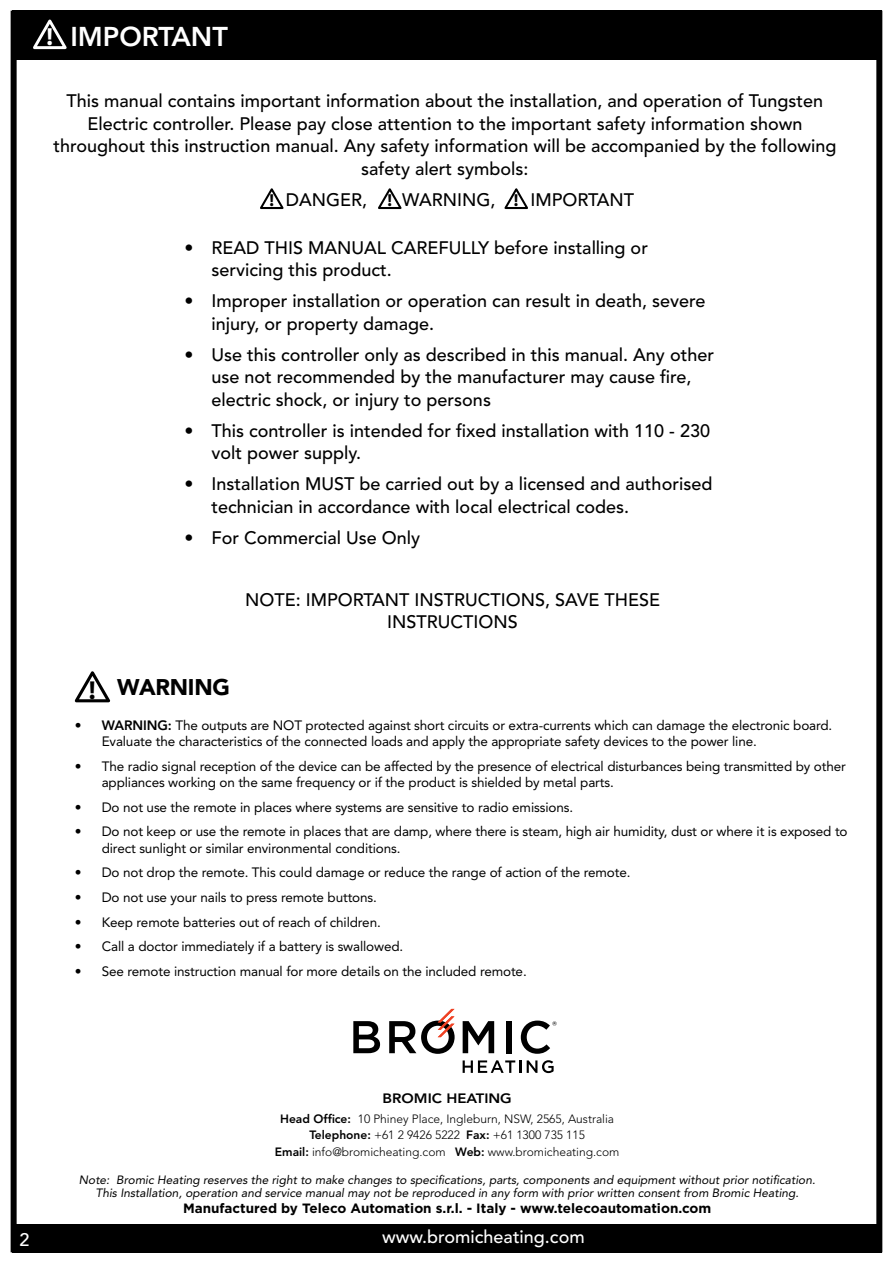
<style>
.page{position:relative;width:893px;height:1263px;background:#fff}
.page>*{position:absolute;margin:0;border:0;box-sizing:border-box;transform-origin:0 0}
.t1{font:800 27px "Avenir";color:#fff}
.t2{font:700 26.1px "Myriad";color:#000}
.t3{font:900 22.5px "Avenir";letter-spacing:-.01em;color:#000}
.t4{font:500 18px/22.5px "Avenir";color:#000}
.t5{font:500 18px "Avenir";color:#fff}
.t6{font:700 17.4px "Myriad";color:#000}
.t7{font:13.5px/16.2px "Avenir";letter-spacing:-.01em;color:#000}
.t8{font:700 13.5px "Gotham";color:#000}
.t9{font:800 13.5px "Avenir";color:#000;scale:1.1 1}
.t10{font:italic 12px/13.5px "Avenir";color:#000;text-align:center}
.t11{font:300 12px/16.2px "Avenir";color:#000;text-align:center}
.s1{font-family:"Myriad";font-weight:700;font-size:24.75px}
.s2{font-weight:800}
</style>
<div class="page">
<svg style="left:353px;top:1021px;width:27px;height:32px"></svg>
<svg style="left:463px;top:1021px;width:31px;height:32px"></svg>
<div style="left:506px;top:1021px;width:5px;height:32px;background:#000"></div>
<svg style="left:521px;top:1020px;width:36px;height:34px"></svg>
<svg style="left:463px;top:1060px;width:58px;height:13px"></svg>
<svg style="left:527px;top:1060px;width:27px;height:13px"></svg>
<svg style="left:389px;top:1009px;width:66px;height:45px"></svg>
<div style="left:12px;top:1224px;width:870px;height:29px;background:#000"></div>
<div style="left:12px;top:10px;width:870px;height:50px;background:#000"></div>
<div style="left:11px;top:11px;width:871px;height:1241px;border:6px solid #000"></div>
<svg style="left:33px;top:20px;width:34px;height:30px"></svg>
<svg style="left:260px;top:188px;width:24px;height:21px"></svg>
<svg style="left:378px;top:188px;width:24px;height:21px"></svg>
<svg style="left:504px;top:188px;width:24px;height:21px"></svg>
<svg style="left:75px;top:671px;width:36px;height:32px"></svg>
<h1 class="t1" style="left:46px;top:21px;width:183px"><span class="s1">!</span> IMPORTANT</h1>
<p class="t4" style="left:53px;top:90px;width:784px;text-align:center">This manual contains important information about the installation, and operation of Tungsten Electric controller. Please pay close attention to the important safety information shown throughout this instruction manual. Any safety information will be accompanied by the following safety alert symbols:</p>
<h3 class="t4" style="left:286px;top:189px;width:83px">DANGER,</h3>
<h3 class="t4" style="left:402px;top:189px;width:95px">WARNING,</h3>
<h3 class="t4" style="left:530px;top:189px;width:105px">IMPORTANT</h3>
<h3 class="t4" style="left:212px;top:237px;width:438px;text-indent:-27px">• READ THIS MANUAL CAREFULLY before installing or servicing this product.</h3>
<h3 class="t4" style="left:212px;top:290px;width:495px;text-indent:-27px">• Improper installation or operation can result in death, severe injury, or property damage.</h3>
<h3 class="t4" style="left:212px;top:344px;width:504px;text-indent:-27px">• Use this controller only as described in this manual. Any other use not recommended by the manufacturer may cause fire, electric shock, or injury to persons</h3>
<h3 class="t4" style="left:212px;top:420px;width:500px;text-indent:-27px">• This controller is intended for fixed installation with 110 - 230 volt power supply.</h3>
<h3 class="t4" style="left:212px;top:473px;width:502px;text-indent:-27px">• Installation MUST be carried out by a licensed and authorised technician in accordance with local electrical codes.</h3>
<h3 class="t4" style="left:185px;top:527px;width:237px">• For Commercial Use Only</h3>
<p class="t6" style="left:269px;top:192px;width:6px">!</p>
<p class="t6" style="left:387px;top:192px;width:6px">!</p>
<p class="t6" style="left:514px;top:192px;width:6px">!</p>
<h3 class="t4" style="left:245px;top:589px;width:416px;text-align:center">NOTE: IMPORTANT INSTRUCTIONS, SAVE THESE<br>INSTRUCTIONS</h3>
<h3 class="t3" style="left:117px;top:673px;width:114px">WARNING</h3>
<p class="t7" style="left:102px;top:717px;width:732px;text-indent:-27px"><span class="s2">• WARNING:</span> The outputs are NOT protected against short circuits or extra-currents which can damage the electronic board.<br>Evaluate the characteristics of the connected loads and apply the appropriate safety devices to the power line.</p>
<p class="t7" style="left:102px;top:758px;width:746px;text-indent:-27px">• The radio signal reception of the device can be affected by the presence of electrical disturbances being transmitted by other appliances working on the same frequency or if the product is shielded by metal parts.</p>
<p class="t7" style="left:75px;top:799px;width:500px">• Do not use the remote in places where systems are sensitive to radio emissions.</p>
<p class="t7" style="left:102px;top:824px;width:747px;text-indent:-27px">• Do not keep or use the remote in places that are damp, where there is steam, high air humidity, dust or where it is exposed to direct sunlight or similar environmental conditions.</p>
<p class="t7" style="left:75px;top:865px;width:557px">• Do not drop the remote. This could damage or reduce the range of action of the remote.</p>
<p class="t7" style="left:75px;top:889px;width:304px">• Do not use your nails to press remote buttons.</p>
<p class="t7" style="left:75px;top:914px;width:308px">• Keep remote batteries out of reach of children.</p>
<p class="t7" style="left:75px;top:939px;width:330px">• Call a doctor immediately if a battery is swallowed.</p>
<p class="t7" style="left:75px;top:963px;width:453px">• See remote instruction manual for more details on the included remote.</p>
<h2 class="t2" style="left:89px;top:676px;width:8px">!</h2>
<p class="t9" style="left:383px;top:1090px;width:119px">BROMIC HEATING</p>
<p class="t11" style="left:275px;top:1111px;width:346px"><span class="s2">Head Office:</span> 10 Phiney Place, Ingleburn, NSW, 2565, Australia<br><span class="s2">Telephone:</span> +61 2 9426 5222 <span class="s2">Fax:</span> +61 1300 735 115<br><span class="s2">Email:</span> info@bromicheating.com <span class="s2">Web:</span> www.bromicheating.com</p>
<p class="t10" style="left:79px;top:1173px;width:738px">Note: Bromic Heating reserves the right to make changes to specifications, parts, components and equipment without prior notification.<br>This Installation, operation and service manual may not be reproduced in any form with prior written consent from Bromic Heating.</p>
<p class="t8" style="left:183px;top:1200px;width:530px">Manufactured by Teleco Automation s.r.l. - Italy - www.telecoautomation.com</p>
<h3 class="t5" style="left:19px;top:1229px;width:12px">2</h3>
<h3 class="t5" style="left:382px;top:1227px;width:204px">www.bromicheating.com</h3>
</div>
